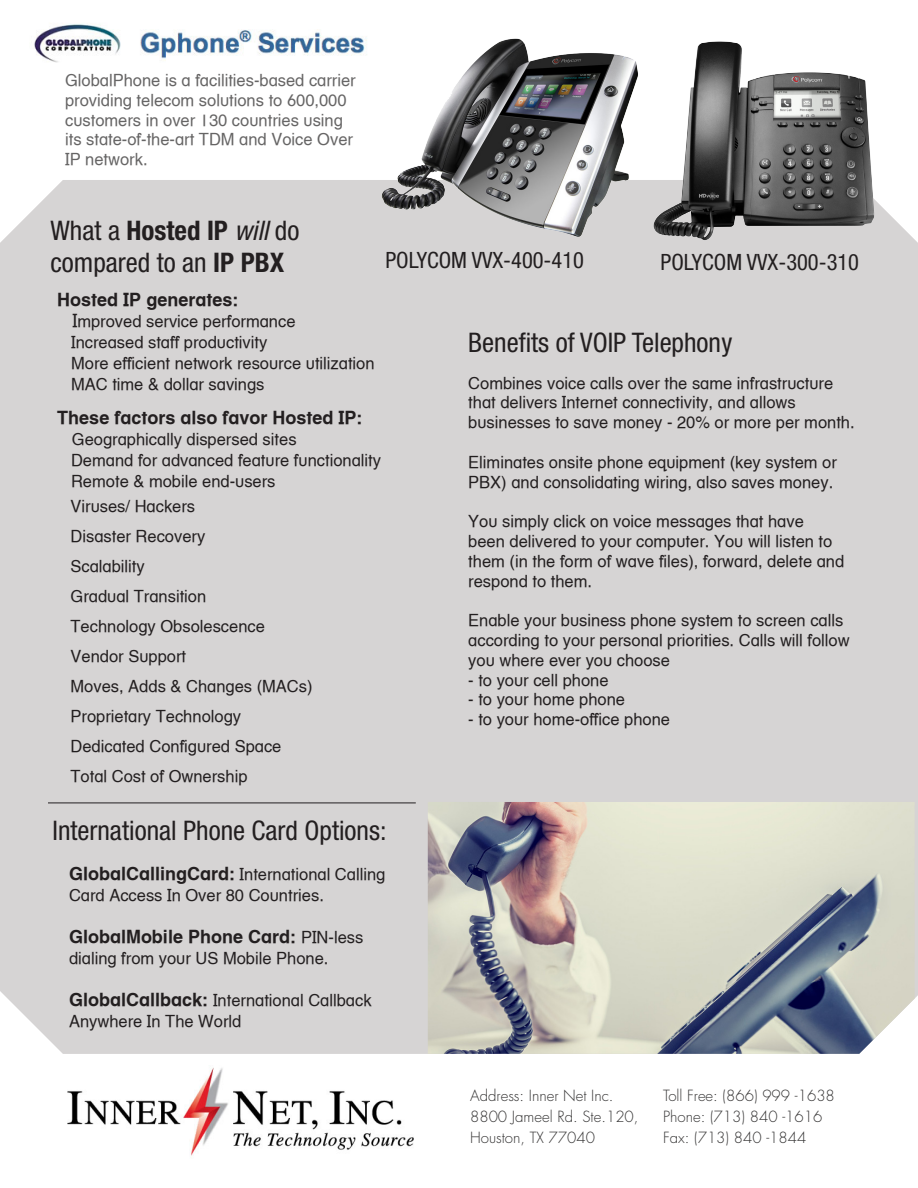
<style>
.page{position:relative;width:918px;height:1188px;background:#fff}
.page>*{position:absolute;margin:0;border:0;box-sizing:border-box;transform-origin:0 0}
.t1{font:condensed 27px/32.4px "Helvetica Neue LT Std";color:#231f20}
.t2{font:condensed 22.5px "Helvetica Neue LT Std";color:#231f20}
.t3{font:700 18px "Helvetica Textbook LT";color:#231f20}
.t4{font:16.5px/19.8px "Helvetica Textbook LT";color:#231f20}
.t5{font:16.5px/19.8px "Helvetica Textbook LT";color:#666565}
.t6{font:300 15px "Futura Std";color:#353434}
.s1{font-weight:700}
.s2{font-style:italic}
.s3{font-size:18px}
.s4{font-weight:700;font-size:18px}
.s5{font-weight:400;font-size:16.5px}
</style>
<div class="page">
<div style="left:0;top:180px;width:918px;height:874px;background:#d6d4d4"></div>
<img style="left:428px;top:802px;width:487px;height:252px">
<img style="left:34px;top:24px;width:333px;height:39px">
<img style="left:67px;top:1067px;width:346px;height:89px">
<img style="left:377px;top:38px;width:264px;height:200px">
<img style="left:653px;top:41px;width:224px;height:201px">
<hr style="left:48px;top:803px;width:368px;height:1px;background:#231f20">
<p class="t5" style="left:65px;top:70px;width:292px">GlobalPhone is a facilities-based carrier providing telecom solutions to 600,000 customers in over 130 countries using its state-of-the-art TDM and Voice Over IP network.</p>
<p class="t1" style="left:50px;top:214px;width:251px">What a <span class="s1">Hosted IP</span> <span class="s2">will</span> do compared to an <span class="s1">IP PBX</span></p>
<p class="t2" style="left:385px;top:247px;width:200px">POLYCOM VVX-400-410</p>
<p class="t2" style="left:661px;top:249px;width:200px">POLYCOM VVX-300-310</p>
<p class="t3" style="left:57px;top:288px;width:183px">Hosted IP generates:</p>
<p class="t4" style="left:72px;top:311px;width:225px"><span class="s3">I</span>mproved service performance</p>
<p class="t4" style="left:71px;top:332px;width:198px">Increased staff productivity</p>
<p class="t4" style="left:71px;top:353px;width:305px">More efficient network resource utilization</p>
<p class="t4" style="left:71px;top:374px;width:195px">MAC time &amp; dollar savings</p>
<p class="t3" style="left:57px;top:406px;width:307px">These factors also favor Hosted IP:</p>
<p class="t4" style="left:72px;top:429px;width:226px">Geographically dispersed sites</p>
<p class="t4" style="left:71px;top:450px;width:311px">Demand for advanced feature functionality</p>
<p class="t4" style="left:71px;top:471px;width:206px">Remote &amp; mobile end-users</p>
<p class="t4" style="left:71px;top:497px;width:126px">Viruses/ Hackers</p>
<p class="t4" style="left:71px;top:527px;width:136px">Disaster Recovery</p>
<p class="t4" style="left:71px;top:557px;width:76px">Scalability</p>
<p class="t4" style="left:71px;top:587px;width:137px">Gradual Transition</p>
<p class="t4" style="left:71px;top:617px;width:196px">Technology Obsolescence</p>
<p class="t4" style="left:71px;top:647px;width:117px">Vendor Support</p>
<p class="t4" style="left:71px;top:677px;width:244px">Moves, Adds &amp; Changes (MACs)</p>
<p class="t4" style="left:71px;top:707px;width:172px">Proprietary Technology</p>
<p class="t4" style="left:71px;top:737px;width:212px">Dedicated Configured Space</p>
<p class="t4" style="left:71px;top:767px;width:178px">Total Cost of Ownership</p>
<p class="t1" style="left:52px;top:814px;width:336px">International Phone Card Options:</p>
<p class="t4" style="left:69px;top:863px;width:318px;line-height:21px"><span class="s4">GlobalCallingCard:</span> International Calling<br>Card Access In Over 80 Countries.</p>
<p class="t3" style="left:69px;top:925px;width:296px">GlobalMobile Phone Card: <span class="s5">PIN-less</span></p>
<p class="t4" style="left:69px;top:948px;width:261px">dialing from your US Mobile Phone.</p>
<p class="t4" style="left:69px;top:989px;width:304px;line-height:21px"><span class="s4">GlobalCallback:</span> International Callback<br>Anywhere In The World</p>
<p class="t1" style="left:468px;top:326px;width:266px">Benefits of VOIP Telephony</p>
<p class="t4" style="left:468px;top:373px;width:388px">Combines voice calls over the same infrastructure that delivers Internet connectivity, and allows businesses to save money - 20% or more per month.</p>
<p class="t4" style="left:468px;top:452px;width:370px">Eliminates onsite phone equipment (key system or</p>
<p class="t4" style="left:468px;top:472px;width:366px">PBX) and consolidating wiring, also saves money.</p>
<p class="t4" style="left:468px;top:511px;width:377px">You simply click on voice messages that have been delivered to your computer. You will listen to them (in the form of wave files), forward, delete and respond to them.</p>
<p class="t4" style="left:468px;top:610px;width:383px">Enable your business phone system to screen calls according to your personal priorities. Calls will follow you where ever you choose</p>
<p class="t4" style="left:468px;top:670px;width:142px">- to your cell phone</p>
<p class="t4" style="left:468px;top:690px;width:158px">- to your home phone</p>
<p class="t4" style="left:468px;top:709px;width:203px">- to your home-office phone</p>
<p class="t6" style="left:470px;top:1087px;width:145px">Address: Inner Net Inc.</p>
<p class="t6" style="left:470px;top:1108px;width:170px">8800 Jameel Rd. Ste.120,</p>
<p class="t6" style="left:470px;top:1129px;width:126px">Houston, TX 77040</p>
<p class="t6" style="left:663px;top:1087px;width:173px">Toll Free: (866) 999 -1638</p>
<p class="t6" style="left:663px;top:1108px;width:161px">Phone: (713) 840 -1616</p>
<p class="t6" style="left:663px;top:1129px;width:145px">Fax: (713) 840 -1844</p>
</div>
